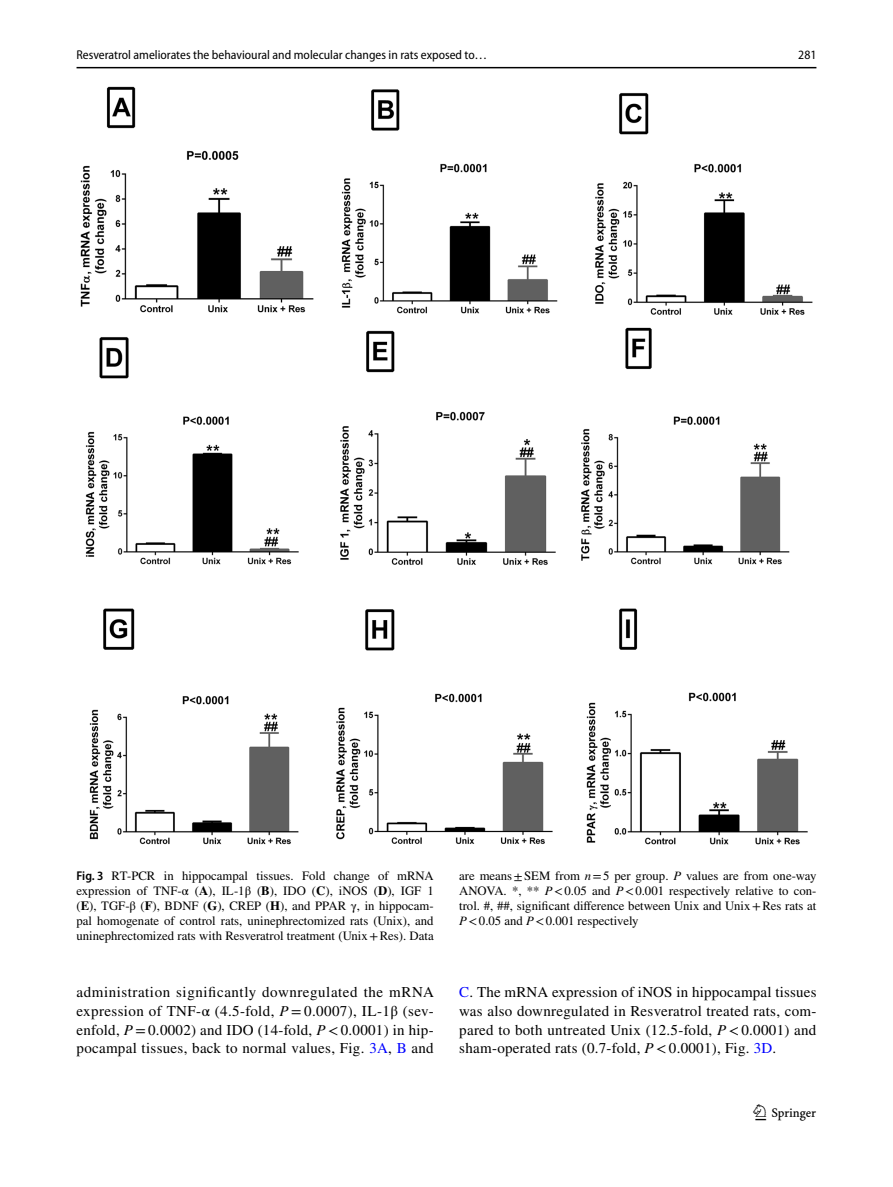
<style>
.page{position:relative;width:893px;height:1187px;background:#fff}
.page>*{position:absolute;margin:0;border:0;box-sizing:border-box;transform-origin:0 0}
.t1{font:22.5px "Springnew Regular 3";color:#000}
.t2{font:15px/18.8px "STIX";letter-spacing:.02em;color:#000;text-align:justify}
.t3{font:12.75px/15px "STIX";color:#000;text-align:justify}
.t4{font:12.75px "Myriad Pro Semi Cn 3";color:#000}
.t5{font:semi-condensed 12.75px "Myriad Pro";color:#000}
.s1{font-family:"Myriad Pro";font-weight:600;font-stretch:semi-condensed}
.s2{font-weight:700}
.s3{font-style:italic}
.s4{color:#00f}
</style>
<div class="page">
<hr style="left:77px;top:67px;width:739px;height:1px;background:#000">
<img style="left:81px;top:87px;width:731px;height:757px">
<p class="t4" style="left:77px;top:48px;width:412px">Resveratrol ameliorates the behavioural and molecular changes in rats exposed to…</p>
<p class="t5" style="left:798px;top:48px;width:20px">281</p>
<p class="t3" style="left:77px;top:869px;width:359px"><span class="s1">Fig. 3</span> RT-PCR in hippocampal tissues. Fold change of mRNA expression of TNF-α (<span class="s2">A</span>), IL-1β (<span class="s2">B</span>), IDO (<span class="s2">C</span>), iNOS (<span class="s2">D</span>), IGF 1 (<span class="s2">E</span>), TGF-β (<span class="s2">F</span>), BDNF (<span class="s2">G</span>), CREP (<span class="s2">H</span>), and PPAR γ, in hippocam&shy;pal homogenate of control rats, uninephrectomized rats (Unix), and uninephrectomized rats with Resveratrol treatment (Unix+Res). Data</p>
<p class="t3" style="left:459px;top:869px;width:359px">are means±SEM from <span class="s3">n</span>=5 per group. <span class="s3">P</span> values are from one-way ANOVA. *, ** <span class="s3">P</span>&lt;0.05 and <span class="s3">P</span>&lt;0.001 respectively relative to con&shy;trol. #, ##, significant difference between Unix and Unix+Res rats at <span class="s3">P</span>&lt;0.05 and <span class="s3">P</span>&lt;0.001 respectively</p>
<p class="t2" style="left:77px;top:983px;width:359px">administration significantly downregulated the mRNA expression of TNF-α (4.5-fold, <span class="s3">P</span> = 0.0007), IL-1β (sev&shy;enfold, <span class="s3">P</span>=0.0002) and IDO (14-fold, <span class="s3">P</span>&lt;0.0001) in hip&shy;pocampal tissues, back to normal values, Fig. <span class="s4">3A</span>, <span class="s4">B</span> and</p>
<p class="t2" style="left:459px;top:983px;width:359px"><span class="s4">C</span>. The mRNA expression of iNOS in hippocampal tissues was also downregulated in Resveratrol treated rats, com&shy;pared to both untreated Unix (12.5-fold, <span class="s3">P</span>&lt;0.0001) and sham-operated rats (0.7-fold, <span class="s3">P</span>&lt;0.0001), Fig. <span class="s4">3D</span>.</p>
<h1 class="t1" style="left:755px;top:1104px;width:62px">1 3</h1>
</div>
